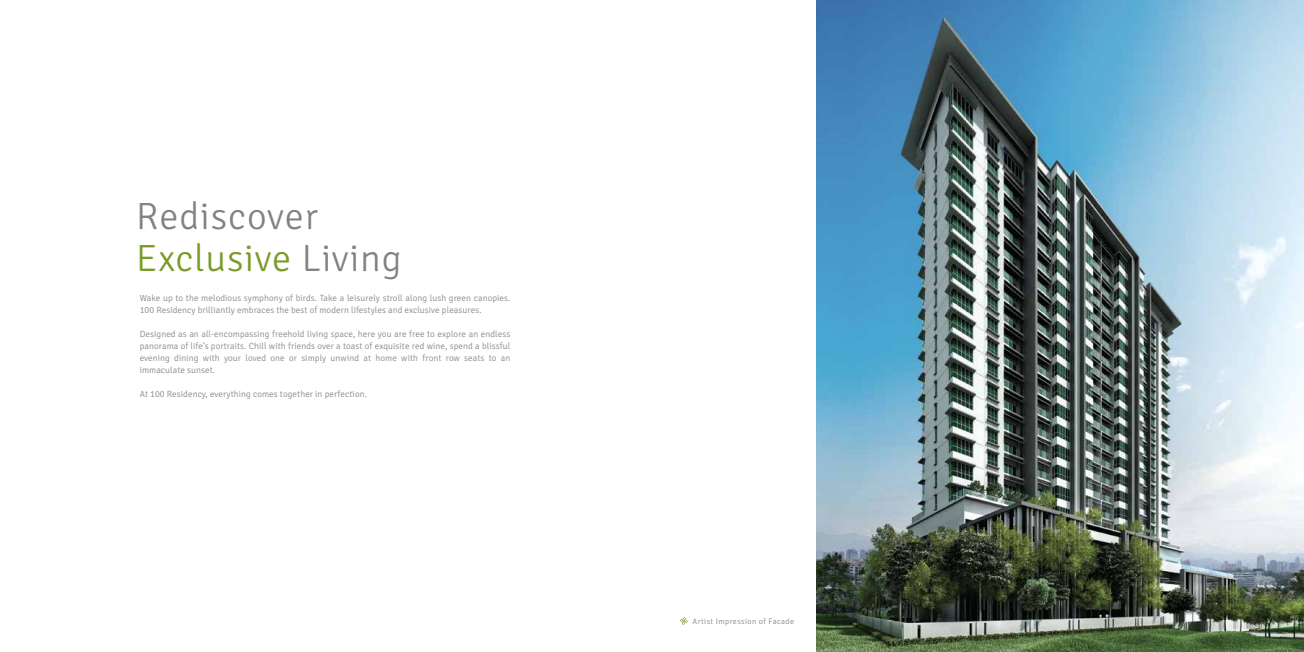
<style>
.page{position:relative;width:1304px;height:652px;background:#fff}
.page>*{position:absolute;margin:0;border:0;box-sizing:border-box;transform-origin:0 0}
.t1{font:300 38px/42px "Signika Negative";letter-spacing:.025em;color:#808285}
.t2{font:300 9px/12px "Signika Negative";letter-spacing:.01em;color:#808285}
.t3{font:300 8px "Signika Negative";letter-spacing:.05em;color:#808285}
.s1{color:#799b28}
</style>
<div class="page">
<svg style="left:680px;top:617px;width:8px;height:8px"></svg>
<img style="left:816px;top:0;width:488px;height:652px">
<h1 class="t1" style="left:136px;top:196px;width:267px">Rediscover<br><span class="s1">Exclusive</span> Living</h1>
<p class="t2" style="left:140px;top:292px;width:372px">Wake up to the melodious symphony of birds. Take a leisurely stroll along lush green canopies.<br>100 Residency brilliantly embraces the best of modern lifestyles and exclusive pleasures.</p>
<p class="t2" style="left:140px;top:328px;width:372px;text-align:justify">Designed as an all-encompassing freehold living space, here you are free to explore an endless panorama of life’s portraits. Chill with friends over a toast of exquisite red wine, spend a blissful evening dining with your loved one or simply unwind at home with front row seats to an immaculate sunset.</p>
<p class="t2" style="left:140px;top:388px;width:229px">At 100 Residency, everything comes together in perfection.</p>
<p class="t3" style="left:693px;top:617px;width:103px">Artist Impression of Facade</p>
</div>
